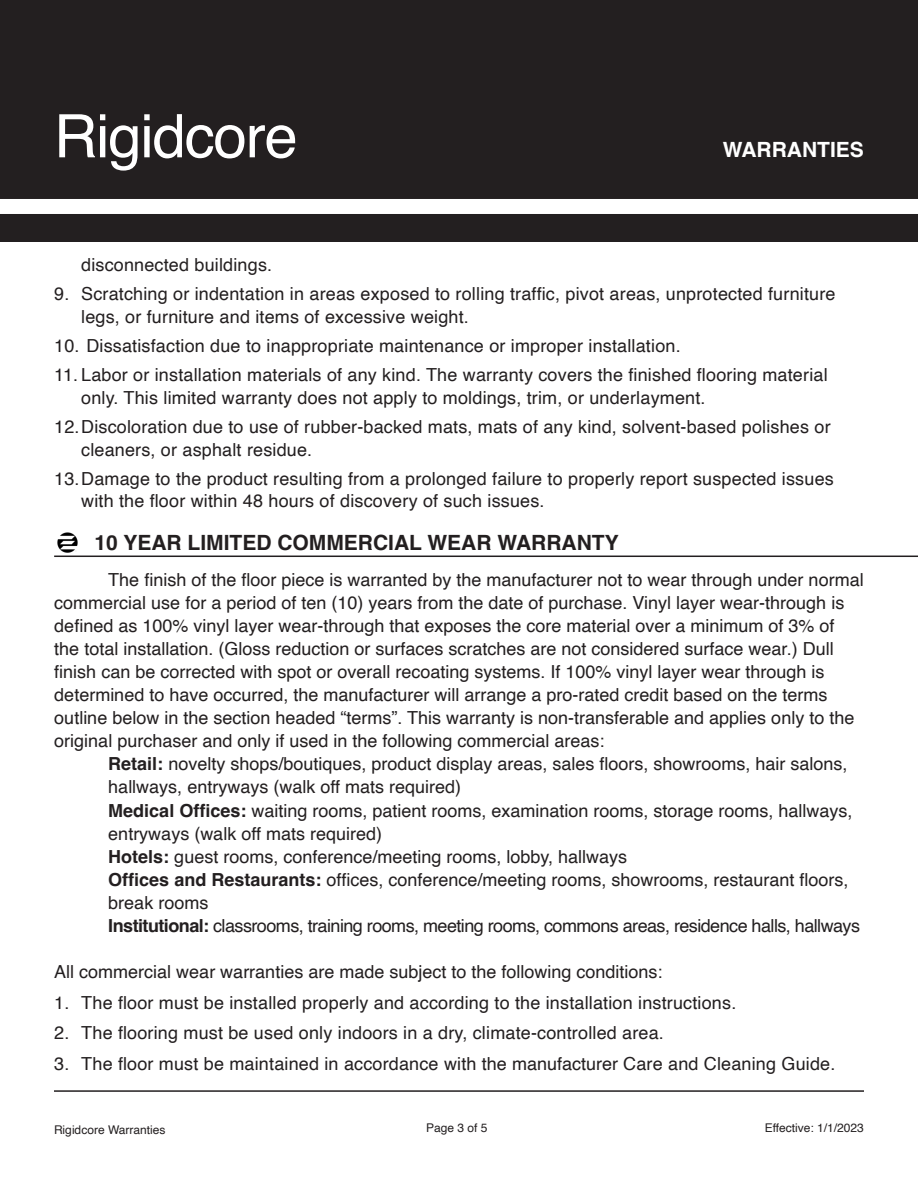
<style>
.page{position:relative;width:918px;height:1188px;background:#fff}
.page>*{position:absolute;margin:0;border:0;box-sizing:border-box;transform-origin:0 0}
.t1{font:60px "Helvetica";letter-spacing:-.02em;color:#fff}
.t2{font:700 21px "Helvetica";color:#231f20}
.t3{font:700 21px "Helvetica";color:#fff}
.t4{font:18px/23.1px "Helvetica";color:#231f20}
.t5{font:18px "Helvetica";letter-spacing:-.03em;color:#231f20}
.t6{font:12px "Helvetica";color:#231f20}
.s1{font-weight:700}
</style>
<div class="page">
<hr style="left:54px;top:1090px;width:810px;height:2px;background:#231f20">
<div style="left:0;top:0;width:918px;height:242px;background:#231f20"></div>
<div style="left:0;top:199px;width:918px;height:15px;background:#fff"></div>
<hr style="left:54px;top:556px;width:864px;height:1px;background:#231f20">
<img style="left:54px;top:532px;width:27px;height:24px">
<h1 class="t1" style="left:54px;top:90px;width:245px">Rigidcore</h1>
<p class="t3" style="left:723px;top:137px;width:143px">WARRANTIES</p>
<p class="t4" style="left:81px;top:254px;width:193px">disconnected buildings.</p>
<p class="t4" style="left:81px;top:283px;width:756px;line-height:22.5px;text-indent:-27px">9. Scratching or indentation in areas exposed to rolling traffic, pivot areas, unprotected furniture legs, or furniture and items of excessive weight.</p>
<p class="t4" style="left:54px;top:335px;width:628px">10. Dissatisfaction due to inappropriate maintenance or improper installation.</p>
<p class="t4" style="left:81px;top:364px;width:748px;line-height:22.5px;text-indent:-27px">11. Labor or installation materials of any kind. The warranty covers the finished flooring material only. This limited warranty does not apply to moldings, trim, or underlayment.</p>
<p class="t4" style="left:81px;top:416px;width:751px;line-height:22.5px;text-indent:-27px">12. Discoloration due to use of rubber-backed mats, mats of any kind, solvent-based polishes or cleaners, or asphalt residue.</p>
<p class="t4" style="left:81px;top:468px;width:754px;line-height:22.5px;text-indent:-27px">13. Damage to the product resulting from a prolonged failure to properly report suspected issues with the floor within 48 hours of discovery of such issues.</p>
<p class="t2" style="left:95px;top:530px;width:526px">10 YEAR LIMITED COMMERCIAL WEAR WARRANTY</p>
<p class="t4" style="left:54px;top:569px;width:811px;text-indent:54px">The finish of the floor piece is warranted by the manufacturer not to wear through under normal commercial use for a period of ten (10) years from the date of purchase. Vinyl layer wear-through is defined as 100% vinyl layer wear-through that exposes the core material over a minimum of 3% of the total installation. (Gloss reduction or surfaces scratches are not considered surface wear.) Dull finish can be corrected with spot or overall recoating systems. If 100% vinyl layer wear through is determined to have occurred, the manufacturer will arrange a pro-rated credit based on the terms outline below in the section headed “terms”. This warranty is non-transferable and applies only to the original purchaser and only if used in the following commercial areas:</p>
<p class="t4" style="left:108px;top:753px;width:741px"><span class="s1">Retail:</span> novelty shops/boutiques, product display areas, sales floors, showrooms, hair salons, hallways, entryways (walk off mats required)</p>
<p class="t4" style="left:108px;top:799px;width:746px"><span class="s1">Medical Offices:</span> waiting rooms, patient rooms, examination rooms, storage rooms, hallways, entryways (walk off mats required)</p>
<p class="t4" style="left:108px;top:845px;width:520px"><span class="s1">Hotels:</span> guest rooms, conference/meeting rooms, lobby, hallways</p>
<p class="t4" style="left:108px;top:868px;width:742px"><span class="s1">Offices and Restaurants:</span> offices, conference/meeting rooms, showrooms, restaurant floors, break rooms</p>
<p class="t5" style="left:108px;top:912px;width:753px"><span class="s1">Institutional:</span> classrooms, training rooms, meeting rooms, commons areas, residence halls, hallways</p>
<p class="t4" style="left:54px;top:961px;width:610px">All commercial wear warranties are made subject to the following conditions:</p>
<p class="t4" style="left:54px;top:991px;width:684px">1. The floor must be installed properly and according to the installation instructions.</p>
<p class="t4" style="left:54px;top:1022px;width:611px">2. The flooring must be used only indoors in a dry, climate-controlled area.</p>
<p class="t4" style="left:54px;top:1053px;width:783px">3. The floor must be maintained in accordance with the manufacturer Care and Cleaning Guide.</p>
<p class="t6" style="left:54px;top:1121px;width:113px">Rigidcore Warranties</p>
<p class="t6" style="left:426px;top:1118px;width:63px">Page 3 of 5</p>
<p class="t6" style="left:765px;top:1118px;width:101px">Effective: 1/1/2023</p>
</div>
